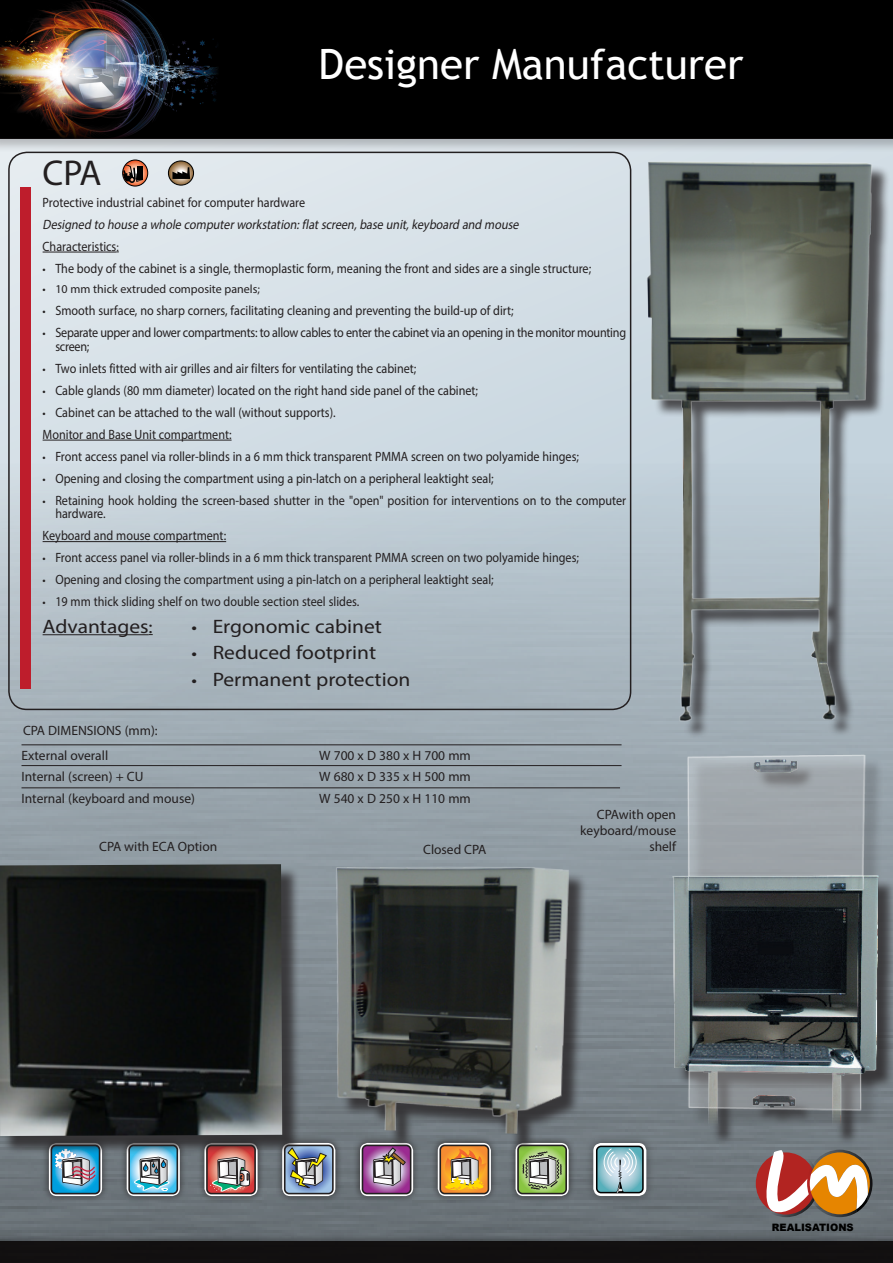
<style>
.page{position:relative;width:893px;height:1263px;background:#fff}
.page>*{position:absolute;margin:0;border:0;box-sizing:border-box;transform-origin:0 0}
.t1{font:42px "Trebuchet MS";color:#fff}
.Normal_e{font:36px "Myriad Pro";color:#231f20}
.Normal_e-2{font:19.5px "Myriad Pro";color:#231f20;scale:1.1 1}
.Puce1{font:13.5px/13.5px "Myriad Pro";color:#231f20;scale:.9 1}
.Normal_e-3{font:13.5px "Myriad Pro";color:#231f20}
.Normal_e-4{font:13.5px "Myriad Pro";color:#231f20;scale:.9 1}
.Puce1-2{font:13.5px/13.5px "Myriad Pro";letter-spacing:-.02em;color:#231f20;scale:.9 1}
.Normal_e-5{font:italic 13.5px "Myriad Pro";color:#231f20;scale:.9 1}
.Puce1-3{font:13.5px "Myriad Pro";color:#231f20}
.Puce1-4{font:12px "Myriad Pro";color:#231f20;scale:.95 1}
.t2{font:900 10.2px "Arial";color:#000}
.s1{font-size:12px}
.s2{font-size:18px}
</style>
<div class="page">
<div style="left:0;top:0;width:893px;height:1240px;background:#d7e1e8"></div>
<img style="left:0;top:463px;width:893px;height:770px">
<div style="left:0;top:0;width:893px;height:153px;background:#231f20;opacity:.25"></div>
<div style="left:0;top:1233px;width:893px;height:30px;background:#231f20;opacity:.25"></div>
<div style="left:0;top:1242px;width:893px;height:21px;background:#121010"></div>
<div style="left:219px;top:0;width:674px;height:138px;background:#000"></div>
<img style="left:0;top:0;width:219px;height:139px">
<div style="left:317px;top:47px;width:576px;height:56px;background:#000"></div>
<div style="left:42px;top:1135px;width:67px;height:68px;background:#231f20;opacity:.75"></div>
<div style="left:49px;top:1143px;width:53px;height:53px;background:#fff;border-radius:8px"></div>
<svg style="left:50px;top:1155px;width:51px;height:40px;background:#6b9bb5"></svg>
<div style="left:119px;top:1135px;width:68px;height:68px;background:#231f20;opacity:.75"></div>
<svg style="left:127px;top:1143px;width:53px;height:53px"></svg>
<svg style="left:127px;top:1155px;width:52px;height:40px;background:#86aebe"></svg>
<div style="left:275px;top:1135px;width:67px;height:68px;background:#231f20;opacity:.75"></div>
<svg style="left:282px;top:1143px;width:53px;height:53px"></svg>
<svg style="left:283px;top:1144px;width:51px;height:51px;background:#8795a1"></svg>
<div style="left:353px;top:1135px;width:67px;height:68px;background:#231f20;opacity:.75"></div>
<div style="left:360px;top:1143px;width:53px;height:53px;background:#fff;border-radius:8px"></div>
<svg style="left:361px;top:1152px;width:51px;height:43px;background:#9c7697"></svg>
<div style="left:430px;top:1135px;width:68px;height:68px;background:#231f20;opacity:.75"></div>
<svg style="left:438px;top:1143px;width:53px;height:53px"></svg>
<svg style="left:439px;top:1152px;width:51px;height:43px;background:#cb9952"></svg>
<div style="left:508px;top:1135px;width:68px;height:68px;background:#231f20;opacity:.75"></div>
<svg style="left:515px;top:1143px;width:54px;height:53px"></svg>
<svg style="left:516px;top:1152px;width:52px;height:43px;background:#93a679"></svg>
<div style="left:584px;top:1134px;width:72px;height:71px;background:#231f20;opacity:.5"></div>
<div style="left:593px;top:1143px;width:53px;height:53px;background:#fff;border-radius:8px"></div>
<svg style="left:595px;top:1145px;width:49px;height:49px;background:#8db3bb"></svg>
<hr style="left:43px;top:252px;width:73px;height:1px;background:#231f20">
<hr style="left:43px;top:440px;width:189px;height:1px;background:#231f20">
<hr style="left:43px;top:541px;width:183px;height:1px;background:#231f20">
<hr style="left:43px;top:634px;width:106px;height:1px;background:#231f20">
<div style="left:20px;top:187px;width:11px;height:502px;background:#be1d2c"></div>
<div style="left:197px;top:1135px;width:68px;height:68px;background:#231f20;opacity:.75"></div>
<svg style="left:204px;top:1143px;width:54px;height:53px"></svg>
<svg style="left:204px;top:1155px;width:53px;height:40px;background:#aa837d"></svg>
<div style="left:168px;top:161px;width:26px;height:25px;border:1px solid #000;border-radius:50%"></div>
<svg style="left:168px;top:161px;width:26px;height:24px"></svg>
<div style="left:122px;top:160px;width:26px;height:26px;border:1px solid #000;border-radius:50%"></div>
<svg style="left:123px;top:160px;width:25px;height:26px"></svg>
<div style="left:650px;top:164px;width:240px;height:575px;background:#231f20;opacity:.75"></div>
<img style="left:622px;top:144px;width:261px;height:606px">
<div style="left:339px;top:870px;width:249px;height:282px;background:#231f20;opacity:.75"></div>
<img style="left:328px;top:851px;width:248px;height:284px">
<div style="left:1px;top:866px;width:300px;height:289px;background:#231f20;opacity:.75"></div>
<img style="left:0;top:864px;width:282px;height:272px">
<div style="left:676px;top:757px;width:217px;height:389px;background:#231f20;opacity:.75"></div>
<img style="left:663px;top:745px;width:230px;height:382px">
<hr style="left:22px;top:744px;width:600px;height:1px;background:#231f20">
<hr style="left:22px;top:765px;width:600px;height:1px;background:#231f20">
<hr style="left:22px;top:787px;width:598px;height:1px;background:#231f20">
<svg style="left:753px;top:1150px;width:119px;height:67px;background:#bb896e"></svg>
<p class="t1" style="left:319px;top:40px;width:426px">Designer Manufacturer</p>
<p class="Normal_e" style="left:43px;top:150px;width:61px">CPA</p>
<p class="Normal_e-4" style="left:43px;top:194px;width:293px">Protective industrial cabinet for computer hardware</p>
<p class="Normal_e-5" style="left:43px;top:216px;width:534px">Designed to house a whole computerworkstation:flatscreen,base unit,keyboard and mouse</p>
<p class="Normal_e-4" style="left:43px;top:238px;width:86px">Characteristics<span class="s1">:</span></p>
<p class="Puce1" style="left:43px;top:261px;width:611px"><span class="s1">•</span> The body of the cabinet is a single, thermoplastic form, meaning the front and sides are a single structure;</p>
<p class="Puce1-4" style="left:43px;top:282px;width:230px">• 10 mm thick extruded composite panels;</p>
<p class="Puce1" style="left:43px;top:304px;width:525px"><span class="s1">•</span> Smooth surface, no sharp corners, facilitating cleaning and preventing the build-up of dirt;</p>
<p class="Puce1-2" style="left:55px;top:326px;width:636px;text-indent:-13px"><span class="s1">•</span> Separate upper and lower compartments: to allow cables to enter the cabinet via an opening in the monitor mounting screen;</p>
<p class="Puce1" style="left:43px;top:361px;width:417px"><span class="s1">•</span> Two inlets fitted with air grilles and air filters for ventilating the cabinet;</p>
<p class="Puce1" style="left:43px;top:383px;width:485px"><span class="s1">•</span> Cable glands (80 mm diameter) located on the right hand side panel of the cabinet;</p>
<p class="Puce1" style="left:43px;top:405px;width:327px"><span class="s1">•</span> Cabinet can be attached to the wall (without supports).</p>
<p class="Normal_e-4" style="left:43px;top:426px;width:211px">Monitor and Base Unit compartment:</p>
<p class="Puce1" style="left:43px;top:449px;width:597px"><span class="s1">•</span> Front access panel via roller-blinds in a 6 mm thick transparent PMMA screen on two polyamide hinges;</p>
<p class="Puce1" style="left:43px;top:471px;width:503px"><span class="s1">•</span> Opening and closing the compartment using a pin-latch on a peripheral leaktight seal;</p>
<p class="Puce1" style="left:55px;top:493px;width:636px;text-indent:-13px"><span class="s1">•</span> Retaining hook holding the screen-based shutter in the "open" position for interventions on to the computer hardware.</p>
<p class="Normal_e-4" style="left:43px;top:527px;width:205px">Keyboard and mouse compartment:</p>
<p class="Puce1" style="left:43px;top:551px;width:597px"><span class="s1">•</span> Front access panel via roller-blinds in a 6 mm thick transparent PMMA screen on two polyamide hinges;</p>
<p class="Puce1" style="left:43px;top:573px;width:503px"><span class="s1">•</span> Opening and closing the compartment using a pin-latch on a peripheral leaktight seal;</p>
<p class="Puce1" style="left:43px;top:595px;width:353px"><span class="s1">•</span> 19 mm thick sliding shelf on two double section steel slides.</p>
<p class="Normal_e-2" style="left:43px;top:614px;width:102px">Advantages<span class="s2">:</span></p>
<p class="Normal_e-2" style="left:191px;top:614px;width:175px"><span class="s2">•</span> Ergonomic cabinet</p>
<p class="Normal_e-2" style="left:191px;top:641px;width:169px"><span class="s2">•</span> Reduced footprint</p>
<p class="Normal_e-2" style="left:191px;top:667px;width:201px"><span class="s2">•</span> Permanent protection</p>
<p class="Normal_e-3" style="left:23px;top:722px;width:136px">CPA DIMENSIONS (mm):</p>
<p class="Normal_e-3" style="left:22px;top:747px;width:88px">External overall</p>
<p class="Normal_e-3" style="left:319px;top:747px;width:153px">W 700 x D 380 x H 700 mm</p>
<p class="Normal_e-3" style="left:22px;top:768px;width:124px">Internal (screen) + CU</p>
<p class="Normal_e-3" style="left:319px;top:768px;width:153px">W 680 x D 335 x H 500 mm</p>
<p class="Normal_e-3" style="left:22px;top:790px;width:175px">Internal (keyboard and mouse)</p>
<p class="Normal_e-3" style="left:319px;top:790px;width:153px">W 540 x D 250 x H 110 mm</p>
<p class="Puce1-3" style="left:99px;top:838px;width:120px">CPA with ECA Option</p>
<p class="Puce1-3" style="left:423px;top:841px;width:65px">Closed CPA</p>
<p class="Puce1-3" style="left:597px;top:806px;width:81px">CPAwith open</p>
<p class="Puce1-3" style="left:580px;top:822px;width:97px">keyboard/mouse</p>
<p class="Puce1-3" style="left:649px;top:838px;width:28px">shelf</p>
<p class="t2" style="left:772px;top:1221px;width:83px">REALISATIONS</p>
</div>
